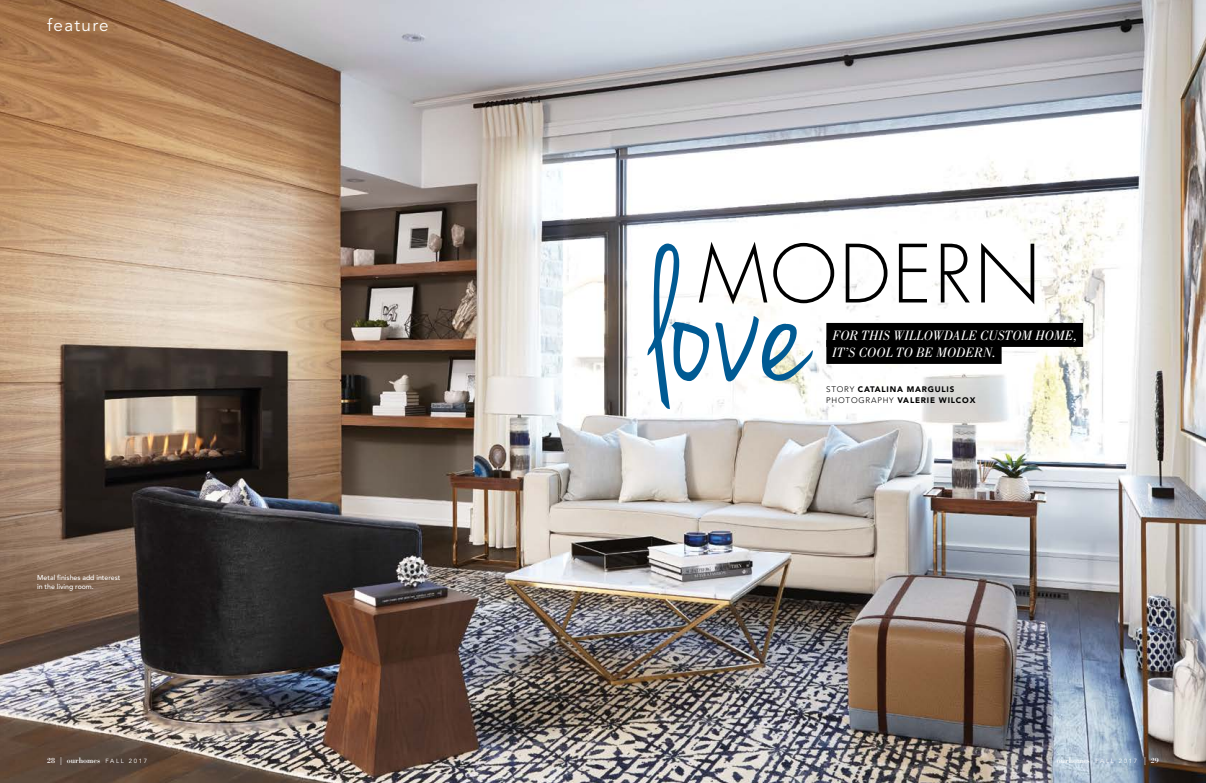
<style>
.page{position:relative;width:1206px;height:783px;background:#fff}
.page>*{position:absolute;margin:0;border:0;box-sizing:border-box;transform-origin:0 0}
.NEW_-_Heading_Hand_W{font:197.5px "Jenna Sue";color:#005a93}
.NEW_-_Heading{font:300 78px "Futura";letter-spacing:.03em;color:#000}
.NEW_-_Slug_Left{font:17px "Avenir";letter-spacing:.08em;color:#fff}
.NEW___Highlighted_Op{font:italic 14px "Bodoni";letter-spacing:-.005em;color:#fff}
.NEW_-_BYLINE_NAME{font:900 8px "Avenir";letter-spacing:.1em;color:#000}
.NEW_-_Footer_part_1{font:8px "Bodoni";color:#fff}
.NEW_-_Photo_Cutlines{font:500 7px/9px "Avenir";color:#fff}
.s1{font-weight:300}
.s2{font-family:"Avenir";font-size:6px}
</style>
<div class="page">
<img style="left:0;top:0;width:1206px;height:783px">
<div style="left:826px;top:323px;width:257px;height:24px;background:#000"></div>
<div style="left:826px;top:340px;width:176px;height:24px;background:#000"></div>
<p class="NEW_-_Slug_Left" style="left:47px;top:15px;width:63px">feature</p>
<p class="NEW_-_Photo_Cutlines" style="left:37px;top:573px;width:85px">Metal finishes add interest in the living room.</p>
<p class="NEW_-_Heading" style="left:698px;top:227px;width:344px">MODERN</p>
<p class="NEW_-_Heading_Hand_W" style="left:651px;top:210px;width:160px">love</p>
<p class="NEW___Highlighted_Op" style="left:832px;top:327px;width:247px">FOR THIS WILLOWDALE CUSTOM HOME,</p>
<p class="NEW___Highlighted_Op" style="left:832px;top:344px;width:165px">IT’S COOL TO BE MODERN.</p>
<p class="NEW_-_BYLINE_NAME" style="left:826px;top:384px;width:130px"><span class="s1">STORY</span> CATALINA MARGULIS</p>
<p class="NEW_-_BYLINE_NAME" style="left:826px;top:395px;width:151px"><span class="s1">PHOTOGRAPHY</span> VALERIE WILCOX</p>
<p class="NEW_-_Footer_part_1" style="left:47px;top:756px;width:102px">28 | ourhomes <span class="s2">F A L L 2 0 1 7</span></p>
<p class="NEW_-_Footer_part_1" style="left:1057px;top:756px;width:104px">ourhomes <span class="s2">F A L L 2 0 1 7</span> | 29</p>
</div>
